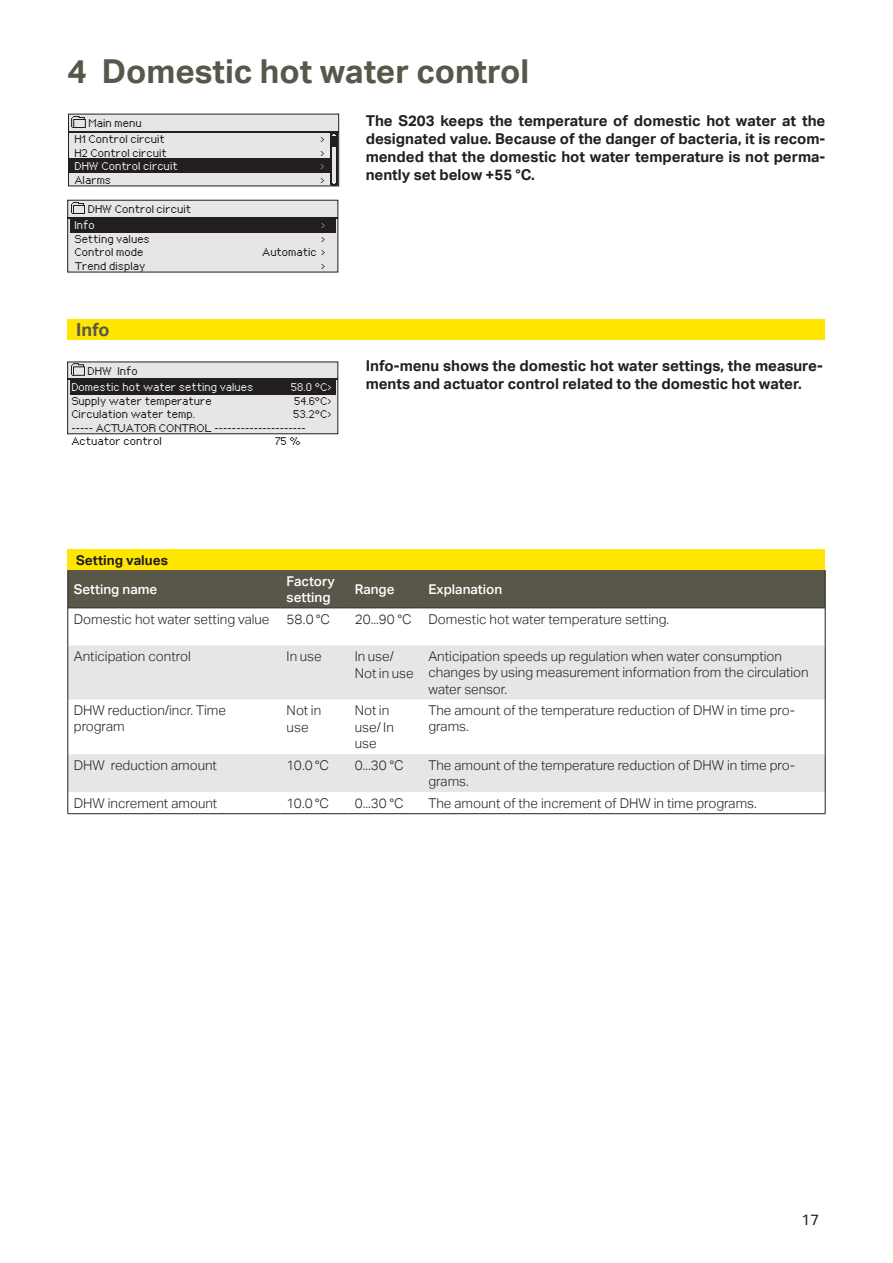
<style>
.page{position:relative;width:893px;height:1263px;background:#fff}
.page>*{position:absolute;margin:0;border:0;box-sizing:border-box;transform-origin:0 0}
.Otsikko{font:700 33px "Aktiv Grotesk";color:#58574a}
.Väliotsikot_keltaise{font:700 18px "Aktiv Grotesk";color:#58574a}
.Ingressi{font:700 15px/18px "Aktiv Grotesk";color:#231f20;text-align:justify}
.t1{font:15px "Aktiv Grotesk";color:#231f20}
.Taulukoiden_sisältö{font:300 13.5px/16.2px "Aktiv Grotesk";color:#231f20}
.Leipäteksti_9_pt___1{font:300 13.5px/16.5px "Aktiv Grotesk";letter-spacing:.005em;color:#231f20}
.Taulukoiden_otsikot{font:500 13.5px/16.2px "Aktiv Grotesk";color:#fff}
.Taulukoiden_väliotsi{font:700 13.5px "Aktiv Grotesk";color:#231f20}
.Display_black{font:7.8px "px sans nouveaux";letter-spacing:.05em;color:#231f20}
.Display_grey{font:7.8px "px sans nouveaux";letter-spacing:.05em;color:#e6e7e5}
.Display_grey-2{font:7.8px "px sans nouveaux";color:#94948a}
</style>
<div class="page">
<div style="left:69px;top:114px;width:270px;height:72px;background:#e6e7e5"></div>
<div style="left:69px;top:158px;width:262px;height:15px;background:#231f20"></div>
<hr style="left:69px;top:131px;width:270px;height:1px;background:#231f20">
<hr style="left:331px;top:133px;width:1px;height:51px;background:#231f20">
<hr style="left:337px;top:133px;width:1px;height:51px;background:#231f20">
<div style="left:332px;top:136px;width:5px;height:11px;background:#231f20"></div>
<img style="left:71px;top:114px;width:16px;height:14px">
<div style="left:68px;top:362px;width:270px;height:72px;background:#e6e7e5"></div>
<div style="left:68px;top:362px;width:270px;height:72px;border:1px solid #231f20"></div>
<div style="left:70px;top:380px;width:266px;height:15px;background:#231f20"></div>
<hr style="left:68px;top:379px;width:270px;height:1px;background:#231f20">
<img style="left:70px;top:362px;width:16px;height:14px">
<div style="left:68px;top:200px;width:270px;height:72px;background:#e6e7e5"></div>
<div style="left:68px;top:200px;width:270px;height:72px;border:1px solid #231f20"></div>
<div style="left:70px;top:219px;width:266px;height:14px;background:#231f20"></div>
<hr style="left:68px;top:217px;width:270px;height:1px;background:#231f20">
<img style="left:70px;top:200px;width:16px;height:14px">
<div style="left:68px;top:319px;width:757px;height:21px;background:#ffe601"></div>
<div style="left:68px;top:549px;width:757px;height:21px;background:#ffe601"></div>
<div style="left:69px;top:570px;width:756px;height:38px;background:#58574a"></div>
<svg style="left:69px;top:645px;width:756px;height:147px;fill:#e6e7e5"></svg>
<hr style="left:68px;top:570px;width:1px;height:38px;background:#231f20">
<hr style="left:825px;top:570px;width:1px;height:38px;background:#231f20">
<hr style="left:68px;top:608px;width:213px;height:1px;background:#231f20">
<hr style="left:281px;top:608px;width:68px;height:1px;background:#231f20">
<hr style="left:349px;top:608px;width:73px;height:1px;background:#231f20">
<hr style="left:422px;top:608px;width:403px;height:1px;background:#231f20">
<hr style="left:68px;top:608px;width:1px;height:37px;background:#231f20">
<hr style="left:825px;top:608px;width:1px;height:37px;background:#231f20">
<hr style="left:68px;top:645px;width:1px;height:54px;background:#231f20">
<hr style="left:825px;top:645px;width:1px;height:54px;background:#231f20">
<hr style="left:68px;top:699px;width:1px;height:55px;background:#231f20">
<hr style="left:825px;top:699px;width:1px;height:55px;background:#231f20">
<hr style="left:68px;top:754px;width:1px;height:38px;background:#231f20">
<hr style="left:825px;top:754px;width:1px;height:38px;background:#231f20">
<svg style="left:68px;top:792px;width:1px;height:21px"></svg>
<svg style="left:825px;top:792px;width:1px;height:21px"></svg>
<hr style="left:68px;top:813px;width:213px;height:1px;background:#231f20">
<hr style="left:281px;top:813px;width:68px;height:1px;background:#231f20">
<hr style="left:349px;top:813px;width:73px;height:1px;background:#231f20">
<hr style="left:422px;top:813px;width:403px;height:1px;background:#231f20">
<p class="Otsikko" style="left:68px;top:52px;width:463px">4 Domestic hot water control</p>
<p class="Display_black" style="left:89px;top:120px;width:54px">Main menu</p>
<p class="Display_black" style="left:75px;top:136px;width:92px">H1 Control circuit</p>
<p class="Display_black" style="left:75px;top:150px;width:94px">H2 Control circuit</p>
<p class="Display_grey" style="left:75px;top:163px;width:104px">DHW Control circuit</p>
<p class="Display_black" style="left:75px;top:177px;width:38px">Alarms</p>
<p class="Display_black" style="left:321px;top:136px;width:5px">&gt;</p>
<p class="Display_black" style="left:321px;top:150px;width:5px">&gt;</p>
<p class="Display_grey-2" style="left:321px;top:163px;width:5px">&gt;</p>
<p class="Display_black" style="left:321px;top:177px;width:5px">&gt;</p>
<p class="Display_black" style="left:88px;top:206px;width:104px">DHW Control circuit</p>
<p class="Display_grey" style="left:75px;top:222px;width:21px">Info</p>
<p class="Display_black" style="left:75px;top:236px;width:77px">Setting values</p>
<p class="Display_black" style="left:75px;top:249px;width:70px">Control mode</p>
<p class="Display_black" style="left:263px;top:249px;width:56px">Automatic</p>
<p class="Display_black" style="left:75px;top:263px;width:72px">Trend display</p>
<p class="Display_grey-2" style="left:322px;top:222px;width:5px">&gt;</p>
<p class="Display_black" style="left:322px;top:236px;width:5px">&gt;</p>
<p class="Display_black" style="left:322px;top:249px;width:5px">&gt;</p>
<p class="Display_black" style="left:322px;top:263px;width:5px">&gt;</p>
<p class="Väliotsikot_keltaise" style="left:76px;top:319px;width:35px">Info</p>
<p class="Display_black" style="left:88px;top:368px;width:51px">DHW Info</p>
<p class="Display_grey" style="left:72px;top:384px;width:183px">Domestic hot water setting values</p>
<p class="Display_black" style="left:72px;top:397px;width:142px">Supply water temperature</p>
<p class="Display_black" style="left:72px;top:411px;width:125px">Circulation water temp.</p>
<p class="Display_black" style="left:72px;top:424px;width:236px">----- ACTUATOR CONTROL ---------------------</p>
<p class="Display_black" style="left:72px;top:438px;width:92px">Actuator control</p>
<p class="Display_black" style="left:275px;top:438px;width:27px">75 %</p>
<p class="Display_grey" style="left:291px;top:384px;width:42px">58.0 °C&gt;</p>
<p class="Display_black" style="left:295px;top:397px;width:39px">54.6°C&gt;</p>
<p class="Display_black" style="left:294px;top:411px;width:39px">53.2°C&gt;</p>
<p class="Ingressi" style="left:366px;top:111px;width:461px">The S203 keeps the temperature of domestic hot water at the designated value. Because of the danger of bacteria, it is recom&shy;mended that the domestic hot water temperature is not perma&shy;nently set below +55 °C.</p>
<p class="Ingressi" style="left:366px;top:357px;width:459px">Info-menu shows the domestic hot water settings, the measure&shy;ments and actuator control related to the domestic hot water.</p>
<p class="Taulukoiden_väliotsi" style="left:76px;top:552px;width:93px">Setting values</p>
<p class="Taulukoiden_otsikot" style="left:74px;top:581px;width:85px">Setting name</p>
<p class="Taulukoiden_otsikot" style="left:287px;top:573px;width:50px">Factory setting</p>
<p class="Taulukoiden_otsikot" style="left:355px;top:581px;width:41px">Range</p>
<p class="Taulukoiden_otsikot" style="left:428px;top:581px;width:75px">Explanation</p>
<p class="Taulukoiden_sisältö" style="left:74px;top:611px;width:197px">Domestic hot water setting value</p>
<p class="Leipäteksti_9_pt___1" style="left:287px;top:611px;width:45px">58.0 °C</p>
<p class="Taulukoiden_sisältö" style="left:355px;top:611px;width:58px">20...90 °C</p>
<p class="Taulukoiden_sisältö" style="left:428px;top:611px;width:242px">Domestic hot water temperature setting.</p>
<p class="Taulukoiden_sisältö" style="left:74px;top:648px;width:118px">Anticipation control</p>
<p class="Leipäteksti_9_pt___1" style="left:287px;top:648px;width:37px">In use</p>
<p class="Leipäteksti_9_pt___1" style="left:355px;top:648px;width:61px">In use/<br>Not in use</p>
<p class="Taulukoiden_sisältö" style="left:428px;top:648px;width:382px">Anticipation speeds up regulation when water consumption changes by using measurement information from the circulation water sensor.</p>
<p class="Taulukoiden_sisältö" style="left:74px;top:702px;width:154px">DHW reduction/incr. Time program</p>
<p class="Leipäteksti_9_pt___1" style="left:287px;top:702px;width:36px">Not in use</p>
<p class="Leipäteksti_9_pt___1" style="left:355px;top:702px;width:41px">Not in use/ In use</p>
<p class="Taulukoiden_sisältö" style="left:428px;top:702px;width:368px">The amount of the temperature reduction of DHW in time pro&shy;grams.</p>
<p class="Taulukoiden_sisältö" style="left:74px;top:757px;width:145px">DHW reduction amount</p>
<p class="Leipäteksti_9_pt___1" style="left:287px;top:757px;width:44px">10.0 °C</p>
<p class="Taulukoiden_sisältö" style="left:355px;top:757px;width:50px">0...30 °C</p>
<p class="Taulukoiden_sisältö" style="left:428px;top:757px;width:368px">The amount of the temperature reduction of DHW in time pro&shy;grams.</p>
<p class="Taulukoiden_sisältö" style="left:74px;top:795px;width:145px">DHW increment amount</p>
<p class="Leipäteksti_9_pt___1" style="left:287px;top:795px;width:44px">10.0 °C</p>
<p class="Taulukoiden_sisältö" style="left:355px;top:795px;width:50px">0...30 °C</p>
<p class="Taulukoiden_sisältö" style="left:428px;top:795px;width:330px">The amount of the increment of DHW in time programs.</p>
<p class="t1" style="left:802px;top:1211px;width:19px">17</p>
</div>
